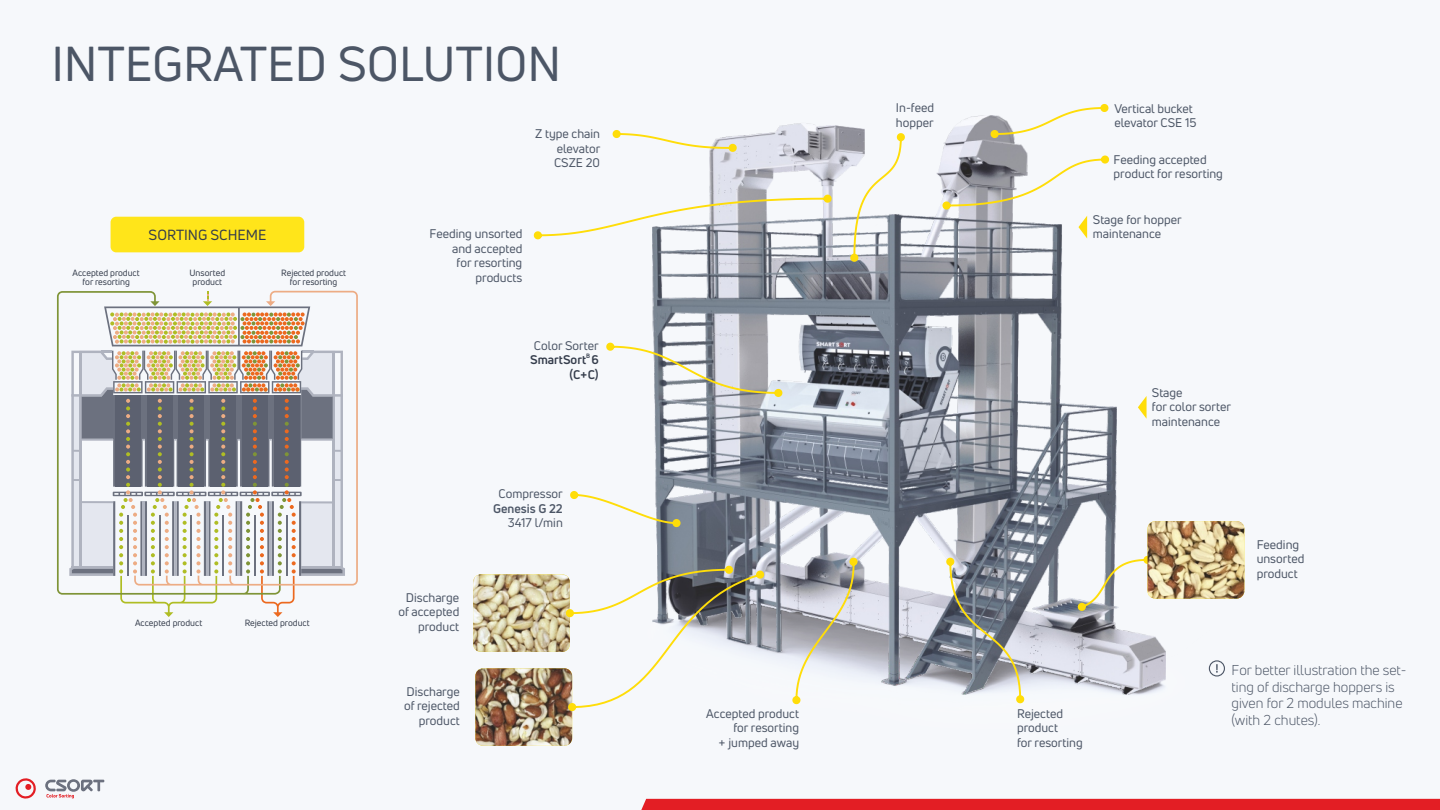
<style>
.page{position:relative;width:1440px;height:810px;background:#f6f8fb}
.page>*{position:absolute;margin:0;border:0;box-sizing:border-box;transform-origin:0 0}
.t1{font:48px "Uni Neue";color:#4c5666}
.t2{font:14.4px "Uni Neue";color:#343c4b}
.t3{font:14px/16.6px "Uni Neue";color:#4c5666}
.t4{font:12.2px/14.6px "Uni Neue";color:#4c5666}
.t5{font:700 12.2px/14.6px "Uni Neue";color:#343c4b;text-align:right}
.t6{font:700 12.2px "Uni Neue";color:#4c5666}
.t7{font:8.8px/9.4px "Uni Neue";color:#343c4b;text-align:center}
.t8{font:700 6.2px "Uni Neue";color:#343c4b}
</style>
<div class="page">
<img style="left:473px;top:574px;width:97px;height:78px;border-radius:8px">
<img style="left:475px;top:668px;width:97px;height:78px;border-radius:8px">
<div style="left:641px;top:799px;width:799px;height:11px;background:#e31e24"></div>
<svg style="left:15px;top:778px;width:21px;height:21px"></svg>
<svg style="left:45px;top:779px;width:59px;height:19px"></svg>
<img style="left:653px;top:116px;width:512px;height:578px">
<svg style="left:1078px;top:216px;width:9px;height:23px"></svg>
<svg style="left:1138px;top:396px;width:9px;height:23px"></svg>
<svg style="left:850px;top:133px;width:55px;height:129px"></svg>
<svg style="left:613px;top:130px;width:124px;height:22px"></svg>
<svg style="left:991px;top:104px;width:117px;height:34px"></svg>
<svg style="left:942px;top:156px;width:167px;height:54px"></svg>
<svg style="left:534px;top:195px;width:298px;height:44px"></svg>
<svg style="left:606px;top:343px;width:176px;height:54px"></svg>
<svg style="left:1078px;top:556px;width:74px;height:55px"></svg>
<svg style="left:946px;top:558px;width:78px;height:145px;background:#93979b"></svg>
<svg style="left:792px;top:558px;width:66px;height:146px"></svg>
<svg style="left:566px;top:566px;width:198px;height:145px"></svg>
<svg style="left:570px;top:491px;width:111px;height:36px"></svg>
<div style="left:1209px;top:660px;width:16px;height:17px;border:1px solid #4c5666;border-radius:50%"></div>
<svg style="left:1216px;top:664px;width:2px;height:9px"></svg>
<img style="left:1148px;top:521px;width:96px;height:78px;border-radius:8px">
<div style="left:111px;top:217px;width:193px;height:35px;background:#ffe51a;border-radius:6px"></div>
<svg style="left:57px;top:291px;width:12px;height:304px"></svg>
<svg style="left:69px;top:291px;width:226px;height:326px"></svg>
<svg style="left:134px;top:291px;width:224px;height:295px"></svg>
<h1 class="t1" style="left:51px;top:45px;width:512px">INTEGRATED SOLUTION</h1>
<p class="t2" style="left:149px;top:229px;width:119px">SORTING SCHEME</p>
<p class="t7" style="left:73px;top:269px;width:69px">Accepted product for resorting</p>
<p class="t7" style="left:281px;top:269px;width:66px">Rejected product for resorting</p>
<p class="t7" style="left:189px;top:269px;width:37px">Unsorted product</p>
<p class="t7" style="left:135px;top:619px;width:69px">Accepted product</p>
<p class="t7" style="left:245px;top:619px;width:66px">Rejected product</p>
<p class="t4" style="left:554px;top:128px;width:48px;text-align:justify;text-indent:-19px">Z type chain elevator CSZE 20</p>
<p class="t4" style="left:429px;top:228px;width:95px;text-align:right">Feeding unsorted and accepted<br>for resorting products</p>
<p class="t4" style="left:534px;top:339px;width:66px">Color Sorter</p>
<p class="t8" style="left:586px;top:354px;width:5px">B</p>
<p class="t5" style="left:530px;top:354px;width:70px">SmartSort 6 (C+C)</p>
<p class="t4" style="left:398px;top:591px;width:62px;text-align:right">Discharge of accepted product</p>
<p class="t4" style="left:404px;top:685px;width:57px;text-align:right">Discharge of rejected product</p>
<p class="t4" style="left:498px;top:488px;width:66px">Compressor</p>
<p class="t6" style="left:493px;top:504px;width:71px">Genesis G 22</p>
<p class="t4" style="left:508px;top:517px;width:56px">3417 l/min</p>
<p class="t4" style="left:896px;top:102px;width:40px">In-feed hopper</p>
<p class="t4" style="left:1114px;top:102px;width:84px">Vertical bucket elevator CSE 15</p>
<p class="t4" style="left:1114px;top:153px;width:111px">Feeding accepted product for resorting</p>
<p class="t4" style="left:1093px;top:213px;width:90px">Stage for hopper maintenance</p>
<p class="t4" style="left:706px;top:708px;width:94px;text-align:right">Accepted product for resorting<br>+ jumped away</p>
<p class="t4" style="left:1017px;top:708px;width:67px">Rejected product<br>for resorting</p>
<p class="t4" style="left:1152px;top:386px;width:81px">Stage<br>for color sorter maintenance</p>
<p class="t4" style="left:1257px;top:538px;width:49px">Feeding unsorted product</p>
<p class="t3" style="left:1232px;top:663px;width:176px">For better illustration the set&shy;ting of discharge hoppers is given for 2 modules machine (with 2 chutes).</p>
</div>
